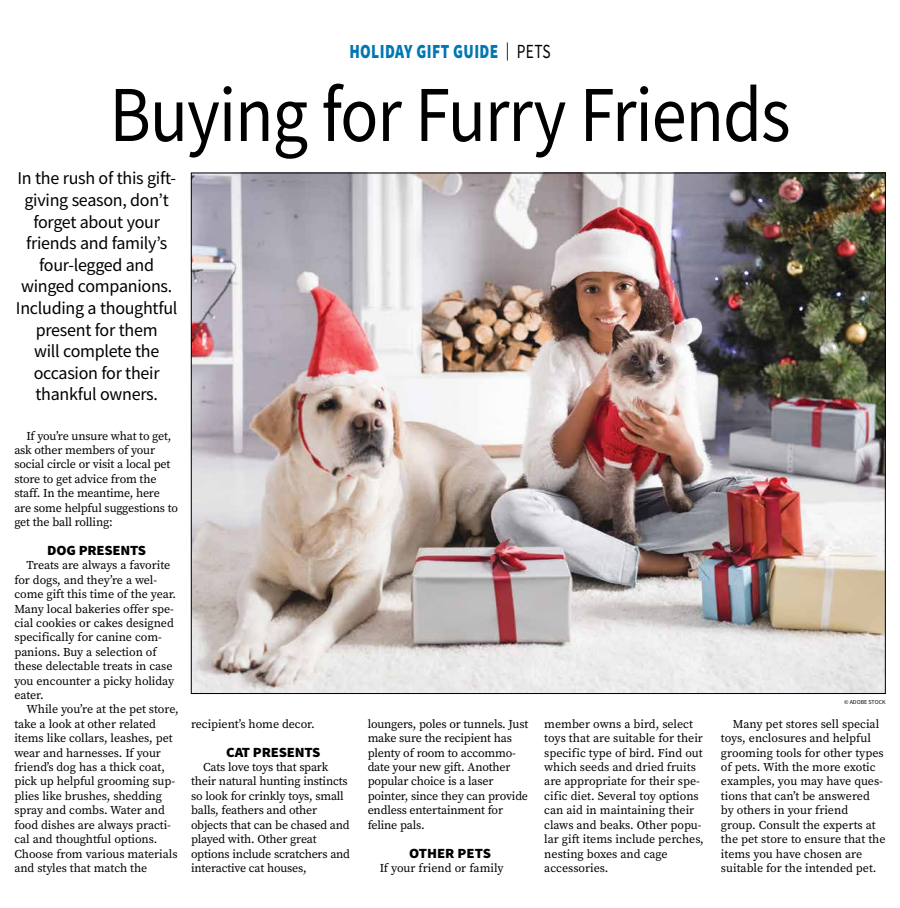
<style>
.page{position:relative;width:900px;height:908px;background:#fff}
.page>*{position:absolute;margin:0;border:0;box-sizing:border-box;transform-origin:0 0}
.t1{font:79.2px "Source Sans Pro";letter-spacing:-.015em;color:#000;scale:.89 1}
.t2{font:900 20px "Source Sans Pro";letter-spacing:.025em;color:#0077b1;scale:.77 1}
.t3{font:18px/21.6px "Source Sans Pro";letter-spacing:-.015em;color:#000;text-align:center}
.t4{font:900 14px "Source Sans Pro";letter-spacing:-.015em;color:#000;scale:1.05 1}
.t5{font:12px/14.4px "Source Serif Pro";letter-spacing:-.01em;color:#000}
.t6{font:6px "Source Sans Pro";color:#000}
.s1{font-weight:400;font-size:18px;color:#000}
.s2{font-weight:400;color:#000}
</style>
<div class="page">
<img style="left:193px;top:175px;width:691px;height:516px">
<h2 class="t2" style="left:349px;top:38px;width:263px">HOLIDAY GIFT GUIDE <span class="s1">|</span> <span class="s2">PETS</span></h2>
<h1 class="t1" style="left:109px;top:64px;width:767px">Buying for Furry Friends</h1>
<h3 class="t3" style="left:16px;top:167px;width:163px">In the rush of this gift&shy;giving season, don’t forget about your friends and family’s four-legged and winged companions.<br>Including a thoughtful present for them<br>will complete the occasion for their thankful owners.</h3>
<p class="t5" style="left:14px;top:428px;width:165px;text-indent:12px">If you’re unsure what to get, ask other members of your social circle or visit a local pet store to get advice from the staff. In the meantime, here are some helpful suggestions to get the ball rolling:</p>
<p class="t4" style="left:47px;top:540px;width:96px">DOG PRESENTS</p>
<p class="t5" style="left:14px;top:558px;width:163px;text-indent:12px">Treats are always a favorite for dogs, and they’re a wel&shy;come gift this time of the year.<br>Many local bakeries offer spe&shy;cial cookies or cakes designed specifically for canine com&shy;panions. Buy a selection of these delectable treats in case you encounter a picky holiday eater.</p>
<p class="t5" style="left:14px;top:702px;width:166px;text-indent:12px">While you’re at the pet store, take a look at other related items like collars, leashes, pet wear and harnesses. If your friend’s dog has a thick coat, pick up helpful grooming sup&shy;plies like brushes, shedding spray and combs. Water and food dishes are always practi&shy;cal and thoughtful options.<br>Choose from various materials and styles that match the</p>
<p class="t5" style="left:191px;top:716px;width:125px">recipient’s home decor.</p>
<p class="t4" style="left:226px;top:742px;width:91px">CAT PRESENTS</p>
<p class="t5" style="left:191px;top:759px;width:161px;text-indent:12px">Cats love toys that spark their natural hunting instincts so look for crinkly toys, small balls, feathers and other objects that can be chased and played with. Other great options include scratchers and interactive cat houses,</p>
<p class="t5" style="left:368px;top:716px;width:162px">loungers, poles or tunnels. Just make sure the recipient has plenty of room to accommo&shy;date your new gift. Another popular choice is a laser pointer, since they can provide endless entertainment for feline pals.</p>
<p class="t4" style="left:409px;top:842px;width:80px">OTHER PETS</p>
<p class="t5" style="left:380px;top:860px;width:125px">If your friend or family</p>
<p class="t6" style="left:844px;top:698px;width:43px">© ADOBE STOCK</p>
<p class="t5" style="left:544px;top:716px;width:161px">member owns a bird, select toys that are suitable for their specific type of bird. Find out which seeds and dried fruits are appropriate for their spe&shy;cific diet. Several toy options can aid in maintaining their claws and beaks. Other popu&shy;lar gift items include perches, nesting boxes and cage accessories.</p>
<p class="t5" style="left:721px;top:716px;width:166px;text-indent:12px">Many pet stores sell special toys, enclosures and helpful grooming tools for other types of pets. With the more exotic examples, you may have ques&shy;tions that can’t be answered by others in your friend group. Consult the experts at the pet store to ensure that the items you have chosen are suitable for the intended pet.</p>
</div>
